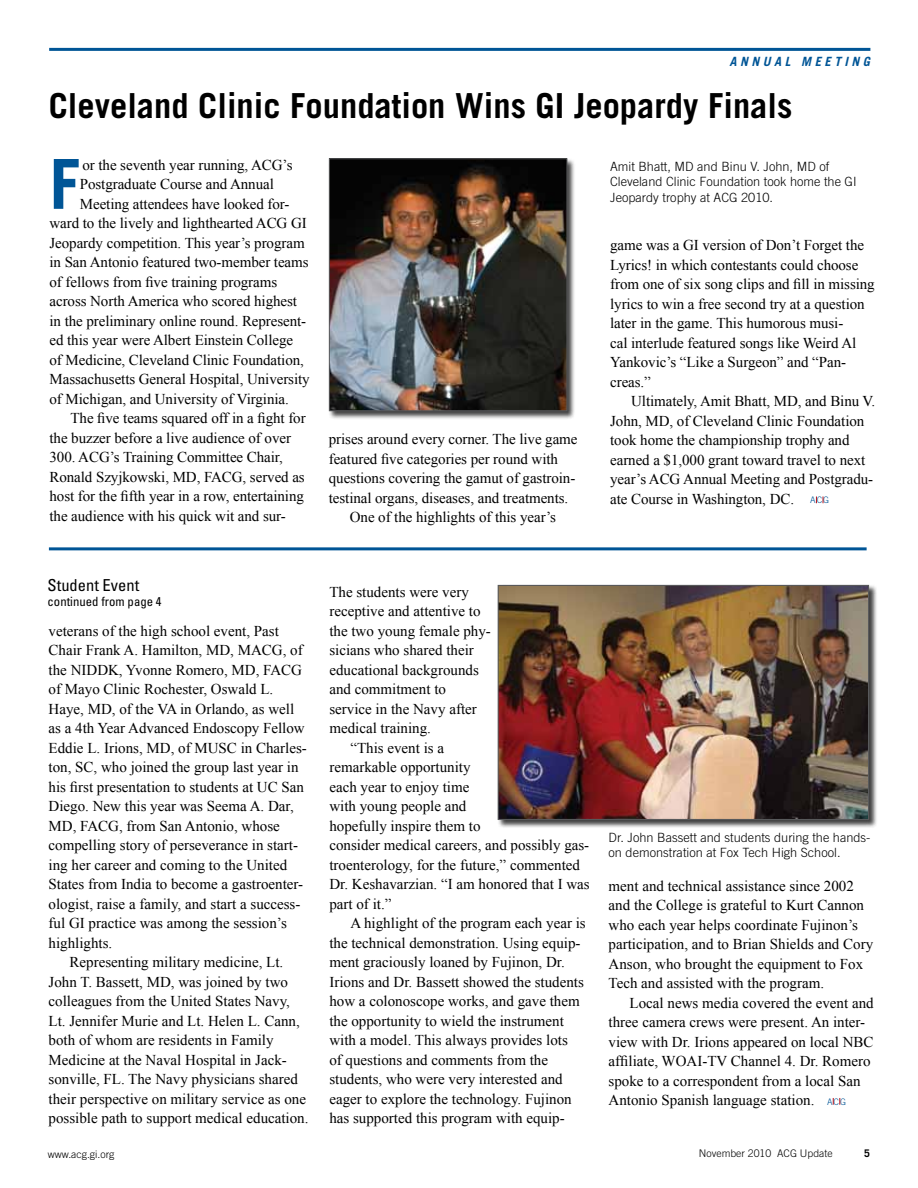
<style>
.page{position:relative;width:918px;height:1188px;background:#fff}
.page>*{position:absolute;margin:0;border:0;box-sizing:border-box;transform-origin:0 0}
.t1{font:700 69px "Trade Gothic";color:#005596}
.t2{font:700 34.5px "Trade Gothic";color:#000}
.t3{font:condensed 16.5px "Univers";color:#000}
.t4{font:15px/19.5px "Times New Roman";color:#000}
.t5{font:300 12.75px/15.3px "Trade Gothic";color:#000}
.t6{font:condensed 12.75px "Univers";color:#000}
.t7{font:italic 700 12.75px "Trade Gothic";color:#005596}
.t8{font:300 10.5px "Trade Gothic";color:#000}
.t9{font:700 10.5px "Trade Gothic";color:#000}
.t10{font:300 9px "Trade Gothic";letter-spacing:.11em;color:#005596}
</style>
<div class="page">
<hr style="left:49px;top:48px;width:821px;height:3px;background:#005596">
<hr style="left:49px;top:547px;width:818px;height:3px;background:#005596">
<div style="left:328px;top:158px;width:248px;height:262px;background:#000;opacity:.75"></div>
<img style="left:331px;top:160px;width:234px;height:249px">
<div style="left:329px;top:158px;width:238px;height:253px;border:1px solid #58595b"></div>
<div style="left:497px;top:584px;width:381px;height:244px;background:#000;opacity:.75"></div>
<img style="left:500px;top:587px;width:367px;height:231px">
<div style="left:498px;top:585px;width:371px;height:235px;border:1px solid #58595b"></div>
<p class="t7" style="left:730px;top:53px;width:142px">A N N U A L M E E T I N G</p>
<h2 class="t2" style="left:49px;top:85px;width:745px">Cleveland Clinic Foundation Wins GI Jeopardy Finals</h2>
<h1 class="t1" style="left:50px;top:142px;width:32px">F</h1>
<p class="t4" style="left:83px;top:155px;width:211px">or the seventh year running, ACG’s</p>
<p class="t5" style="left:610px;top:159px;width:248px">Amit Bhatt, MD and Binu V. John, MD of<br>Cleveland Clinic Foundation took home the GI<br>Jeopardy trophy at ACG 2010.</p>
<p class="t4" style="left:80px;top:174px;width:196px">Postgraduate Course and Annual</p>
<p class="t4" style="left:80px;top:194px;width:211px">Meeting attendees have looked for-</p>
<p class="t4" style="left:50px;top:213px;width:259px">ward to the lively and lighthearted ACG GI</p>
<p class="t4" style="left:50px;top:233px;width:257px">Jeopardy competition. This year’s program</p>
<p class="t4" style="left:50px;top:252px;width:261px">in San Antonio featured two-member teams</p>
<p class="t4" style="left:50px;top:272px;width:229px">of fellows from five training programs</p>
<p class="t4" style="left:50px;top:291px;width:249px">across North America who scored highest</p>
<p class="t4" style="left:50px;top:311px;width:258px">in the preliminary online round. Represent-</p>
<p class="t4" style="left:50px;top:330px;width:245px">ed this year were Albert Einstein College</p>
<p class="t4" style="left:50px;top:350px;width:256px">of Medicine, Cleveland Clinic Foundation,</p>
<p class="t4" style="left:50px;top:369px;width:262px">Massachusetts General Hospital, University</p>
<p class="t4" style="left:50px;top:389px;width:241px">of Michigan, and University of Virginia.</p>
<p class="t4" style="left:71px;top:408px;width:237px">The five teams squared off in a fight for</p>
<p class="t4" style="left:50px;top:428px;width:243px">the buzzer before a live audience of over</p>
<p class="t4" style="left:50px;top:447px;width:235px">300. ACG’s Training Committee Chair,</p>
<p class="t4" style="left:50px;top:467px;width:257px">Ronald Szyjkowski, MD, FACG, served as</p>
<p class="t4" style="left:50px;top:486px;width:256px">host for the fifth year in a row, entertaining</p>
<p class="t4" style="left:50px;top:506px;width:238px">the audience with his quick wit and sur-</p>
<p class="t4" style="left:610px;top:235px;width:266px">game was a GI version of Don’t Forget the Lyrics! in which contestants could choose from one of six song clips and fill in missing lyrics to win a free second try at a question later in the game. This humorous musi-<br>cal interlude featured songs like Weird Al Yankovic’s “Like a Surgeon” and “Pan&shy;creas.”</p>
<p class="t4" style="left:610px;top:391px;width:266px;text-indent:21px">Ultimately, Amit Bhatt, MD, and Binu V.<br>John, MD, of Cleveland Clinic Foundation took home the championship trophy and earned a $1,000 grant toward travel to next year’s ACG Annual Meeting and Postgradu&shy;ate Course in Washington, DC.</p>
<p class="t4" style="left:329px;top:429px;width:250px">prises around every corner. The live game</p>
<p class="t4" style="left:329px;top:449px;width:231px">featured five categories per round with</p>
<p class="t4" style="left:329px;top:468px;width:248px">questions covering the gamut of gastroin-</p>
<p class="t4" style="left:329px;top:488px;width:241px">testinal organs, diseases, and treatments.</p>
<p class="t4" style="left:350px;top:507px;width:208px">One of the highlights of this year’s</p>
<p class="t10" style="left:810px;top:495px;width:20px">ACG</p>
<p class="t3" style="left:48px;top:574px;width:93px">Student Event</p>
<p class="t6" style="left:48px;top:593px;width:116px">continued from page 4</p>
<p class="t4" style="left:49px;top:621px;width:232px">veterans of the high school event, Past</p>
<p class="t4" style="left:49px;top:640px;width:256px">Chair Frank A. Hamilton, MD, MACG, of</p>
<p class="t4" style="left:49px;top:660px;width:255px">the NIDDK, Yvonne Romero, MD, FACG</p>
<p class="t4" style="left:49px;top:679px;width:226px">of Mayo Clinic Rochester, Oswald L.</p>
<p class="t4" style="left:49px;top:699px;width:247px">Haye, MD, of the VA in Orlando, as well</p>
<p class="t4" style="left:49px;top:718px;width:258px">as a 4th Year Advanced Endoscopy Fellow</p>
<p class="t4" style="left:49px;top:738px;width:260px">Eddie L. Irions, MD, of MUSC in Charles-</p>
<p class="t4" style="left:49px;top:757px;width:251px">ton, SC, who joined the group last year in</p>
<p class="t4" style="left:49px;top:777px;width:257px">his first presentation to students at UC San</p>
<p class="t4" style="left:49px;top:796px;width:247px">Diego. New this year was Seema A. Dar,</p>
<p class="t4" style="left:49px;top:816px;width:233px">MD, FACG, from San Antonio, whose</p>
<p class="t4" style="left:49px;top:835px;width:251px">compelling story of perseverance in start-</p>
<p class="t4" style="left:49px;top:855px;width:240px">ing her career and coming to the United</p>
<p class="t4" style="left:49px;top:874px;width:256px">States from India to become a gastroenter-</p>
<p class="t4" style="left:49px;top:894px;width:253px">ologist, raise a family, and start a success-</p>
<p class="t4" style="left:49px;top:913px;width:240px">ful GI practice was among the session’s</p>
<p class="t4" style="left:49px;top:933px;width:65px">highlights.</p>
<p class="t4" style="left:70px;top:952px;width:215px">Representing military medicine, Lt.</p>
<p class="t4" style="left:49px;top:972px;width:241px">John T. Bassett, MD, was joined by two</p>
<p class="t4" style="left:49px;top:991px;width:243px">colleagues from the United States Navy,</p>
<p class="t4" style="left:49px;top:1011px;width:253px">Lt. Jennifer Murie and Lt. Helen L. Cann,</p>
<p class="t4" style="left:49px;top:1030px;width:226px">both of whom are residents in Family</p>
<p class="t4" style="left:49px;top:1050px;width:240px">Medicine at the Naval Hospital in Jack-</p>
<p class="t4" style="left:49px;top:1069px;width:251px">sonville, FL. The Navy physicians shared</p>
<p class="t4" style="left:49px;top:1089px;width:259px">their perspective on military service as one</p>
<p class="t4" style="left:49px;top:1108px;width:261px">possible path to support medical education.</p>
<p class="t4" style="left:329px;top:582px;width:141px">The students were very</p>
<p class="t4" style="left:329px;top:601px;width:153px">receptive and attentive to</p>
<p class="t4" style="left:329px;top:621px;width:163px">the two young female phy-</p>
<p class="t4" style="left:329px;top:640px;width:146px">sicians who shared their</p>
<p class="t4" style="left:329px;top:660px;width:151px">educational backgrounds</p>
<p class="t4" style="left:329px;top:679px;width:118px">and commitment to</p>
<p class="t4" style="left:329px;top:699px;width:149px">service in the Navy after</p>
<p class="t4" style="left:329px;top:718px;width:103px">medical training.</p>
<p class="t4" style="left:350px;top:738px;width:95px">“This event is a</p>
<p class="t4" style="left:329px;top:757px;width:143px">remarkable opportunity</p>
<p class="t4" style="left:329px;top:777px;width:141px">each year to enjoy time</p>
<p class="t4" style="left:329px;top:796px;width:139px">with young people and</p>
<p class="t4" style="left:329px;top:816px;width:153px">hopefully inspire them to</p>
<p class="t4" style="left:329px;top:835px;width:261px">consider medical careers, and possibly gas-</p>
<p class="t4" style="left:329px;top:855px;width:252px">troenterology, for the future,” commented</p>
<p class="t4" style="left:329px;top:874px;width:262px">Dr. Keshavarzian. “I am honored that I was</p>
<p class="t4" style="left:329px;top:894px;width:64px">part of it.”</p>
<p class="t4" style="left:350px;top:913px;width:237px">A highlight of the program each year is</p>
<p class="t4" style="left:329px;top:933px;width:253px">the technical demonstration. Using equip-</p>
<p class="t4" style="left:329px;top:952px;width:237px">ment graciously loaned by Fujinon, Dr.</p>
<p class="t4" style="left:329px;top:972px;width:256px">Irions and Dr. Bassett showed the students</p>
<p class="t4" style="left:329px;top:991px;width:252px">how a colonoscope works, and gave them</p>
<p class="t4" style="left:329px;top:1011px;width:236px">the opportunity to wield the instrument</p>
<p class="t4" style="left:329px;top:1030px;width:240px">with a model. This always provides lots</p>
<p class="t4" style="left:329px;top:1050px;width:220px">of questions and comments from the</p>
<p class="t4" style="left:329px;top:1069px;width:235px">students, who were very interested and</p>
<p class="t4" style="left:329px;top:1089px;width:244px">eager to explore the technology. Fujinon</p>
<p class="t4" style="left:329px;top:1108px;width:237px">has supported this program with equip-</p>
<p class="t5" style="left:609px;top:829px;width:263px">Dr. John Bassett and students during the hands&shy;on demonstration at Fox Tech High School.</p>
<p class="t4" style="left:609px;top:876px;width:266px">ment and technical assistance since 2002 and the College is grateful to Kurt Cannon who each year helps coordinate Fujinon’s participation, and to Brian Shields and Cory Anson, who brought the equipment to Fox Tech and assisted with the program.</p>
<p class="t4" style="left:609px;top:993px;width:267px;text-indent:21px">Local news media covered the event and three camera crews were present. An inter&shy;view with Dr. Irions appeared on local NBC affiliate, WOAI-TV Channel 4. Dr. Romero spoke to a correspondent from a local San Antonio Spanish language station.</p>
<p class="t10" style="left:827px;top:1096px;width:20px">ACG</p>
<p class="t8" style="left:48px;top:1148px;width:68px">www.acg.gi.org</p>
<p class="t8" style="left:699px;top:1147px;width:135px">November 2010 ACG Update</p>
<p class="t9" style="left:864px;top:1147px;width:7px">5</p>
</div>
